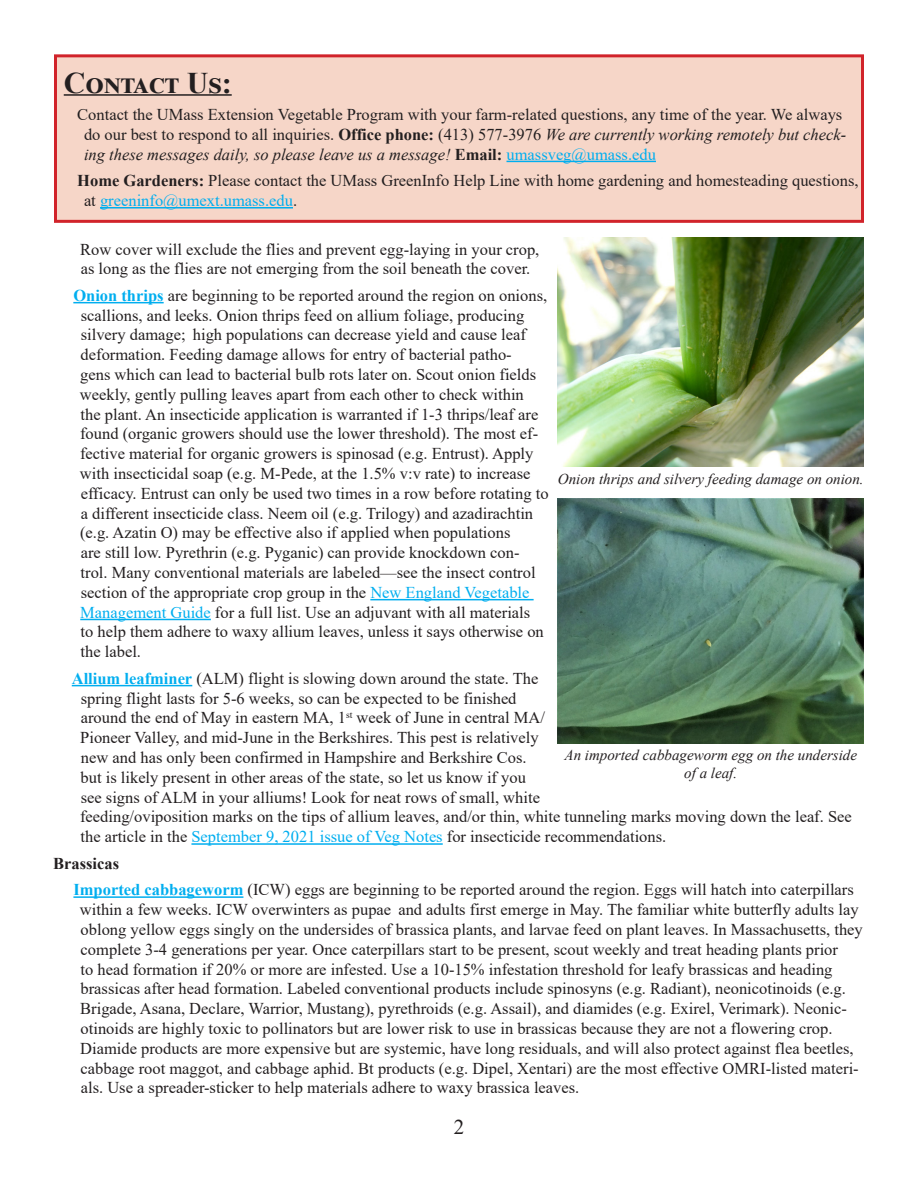
<style>
.page{position:relative;width:918px;height:1188px;background:#fff}
.page>*{position:absolute;margin:0;border:0;box-sizing:border-box;transform-origin:0 0}
.t1{font:700 30px "Times New Roman";color:#231f20}
.t2{font:21px "Times New Roman";color:#231f20}
.Bulleted_List{font:16.5px/19.8px "Times New Roman";color:#231f20}
.Paragraph_Heading{font:700 16.5px "Times New Roman";color:#231f20}
.t3{font:italic 15px/18px "Times New Roman";color:#231f20;text-align:center}
.s1{font-weight:700}
.s2{font-style:italic}
.s3{color:#00aeef}
.s4{font-weight:700;color:#00aeef}
</style>
<div class="page">
<hr style="left:73px;top:302px;width:91px;height:1px;background:#00aeef">
<hr style="left:370px;top:599px;width:164px;height:1px;background:#00aeef">
<hr style="left:80px;top:619px;width:131px;height:1px;background:#00aeef">
<hr style="left:72px;top:685px;width:120px;height:1px;background:#00aeef">
<hr style="left:191px;top:843px;width:252px;height:2px;background:#00aeef">
<hr style="left:73px;top:896px;width:170px;height:2px;background:#00aeef">
<div style="left:56px;top:56px;width:806px;height:165px;background:#f6d6c8"></div>
<hr style="left:64px;top:94px;width:168px;height:2px;background:#231f20">
<hr style="left:507px;top:161px;width:149px;height:1px;background:#00aeef">
<hr style="left:100px;top:207px;width:193px;height:2px;background:#00aeef">
<div style="left:54px;top:54px;width:810px;height:169px;border:3px solid #d1232a"></div>
<img style="left:558px;top:237px;width:306px;height:230px">
<img style="left:558px;top:498px;width:306px;height:245px">
<p class="t1" style="left:64px;top:62px;width:169px">Contact Us:</p>
<p class="Bulleted_List" style="left:84px;top:104px;width:764px;text-indent:-7px">Contact the UMass Extension Vegetable Program with your farm-related questions, any time of the year. We always do our best to respond to all inquiries. <span class="s1">Office phone:</span> (413) 577-3976 <span class="s2">We are currently working remotely but check&shy;ing these messages daily, so please leave us a message!</span> <span class="s1">Email:</span> <span class="s3">umassveg@umass.edu</span></p>
<p class="Bulleted_List" style="left:84px;top:170px;width:776px;text-indent:-7px"><span class="s1">Home Gardeners:</span> Please contact the UMass GreenInfo Help Line with home gardening and homesteading questions, at <span class="s3">greeninfo@umext.umass.edu</span>.</p>
<p class="Bulleted_List" style="left:80px;top:239px;width:461px">Row cover will exclude the flies and prevent egg-laying in your crop, as long as the flies are not emerging from the soil beneath the cover.</p>
<p class="Bulleted_List" style="left:80px;top:285px;width:470px;text-indent:-7px"><span class="s4">Onion thrips</span> are beginning to be reported around the region on onions, scallions, and leeks. Onion thrips feed on allium foliage, producing silvery damage; high populations can decrease yield and cause leaf deformation. Feeding damage allows for entry of bacterial patho-<br>gens which can lead to bacterial bulb rots later on. Scout onion fields weekly, gently pulling leaves apart from each other to check within<br>the plant. An insecticide application is warranted if 1-3 thrips/leaf are found (organic growers should use the lower threshold). The most ef&shy;fective material for organic growers is spinosad (e.g. Entrust). Apply with insecticidal soap (e.g. M-Pede, at the 1.5% v:v rate) to increase efficacy. Entrust can only be used two times in a row before rotating to a different insecticide class. Neem oil (e.g. Trilogy) and azadirachtin (e.g. Azatin O) may be effective also if applied when populations<br>are still low. Pyrethrin (e.g. Pyganic) can provide knockdown con&shy;trol. Many conventional materials are labeled—see the insect control section of the appropriate crop group in the <span class="s3">New England Vegetable Management Guide</span> for a full list. Use an adjuvant with all materials<br>to help them adhere to waxy allium leaves, unless it says otherwise on the label.</p>
<p class="Bulleted_List" style="left:80px;top:668px;width:773px;text-indent:-8px"><span class="s4">Allium leafminer</span> (ALM) flight is slowing down around the state. The<br>spring flight lasts for 5-6 weeks, so can be expected to be finished<br>around the end of May in eastern MA, 1<sup>st</sup> week of June in central MA/<br>Pioneer Valley, and mid-June in the Berkshires. This pest is relatively<br>new and has only been confirmed in Hampshire and Berkshire Cos.<br>but is likely present in other areas of the state, so let us know if you<br>see signs of ALM in your alliums! Look for neat rows of small, white<br>feeding/oviposition marks on the tips of allium leaves, and/or thin, white tunneling marks moving down the leaf. See the article in the <span class="s3">September 9, 2021 issue of Veg Notes</span> for insecticide recommendations.</p>
<p class="Paragraph_Heading" style="left:53px;top:851px;width:67px">Brassicas</p>
<p class="Bulleted_List" style="left:80px;top:879px;width:784px;text-indent:-7px"><span class="s4">Imported cabbageworm</span> (ICW) eggs are beginning to be reported around the region. Eggs will hatch into caterpillars within a few weeks. ICW overwinters as pupae and adults first emerge in May. The familiar white butterfly adults lay oblong yellow eggs singly on the undersides of brassica plants, and larvae feed on plant leaves. In Massachusetts, they complete 3-4 generations per year. Once caterpillars start to be present, scout weekly and treat heading plants prior<br>to head formation if 20% or more are infested. Use a 10-15% infestation threshold for leafy brassicas and heading brassicas after head formation. Labeled conventional products include spinosyns (e.g. Radiant), neonicotinoids (e.g.<br>Brigade, Asana, Declare, Warrior, Mustang), pyrethroids (e.g. Assail), and diamides (e.g. Exirel, Verimark). Neonic&shy;otinoids are highly toxic to pollinators but are lower risk to use in brassicas because they are not a flowering crop.<br>Diamide products are more expensive but are systemic, have long residuals, and will also protect against flea beetles, cabbage root maggot, and cabbage aphid. Bt products (e.g. Dipel, Xentari) are the most effective OMRI-listed materi&shy;als. Use a spreader-sticker to help materials adhere to waxy brassica leaves.</p>
<p class="t3" style="left:558px;top:470px;width:307px">Onion thrips and silvery feeding damage on onion.</p>
<p class="t3" style="left:565px;top:746px;width:294px">An imported cabbageworm egg on the underside of a leaf.</p>
<p class="t2" style="left:454px;top:1112px;width:12px">2</p>
</div>
